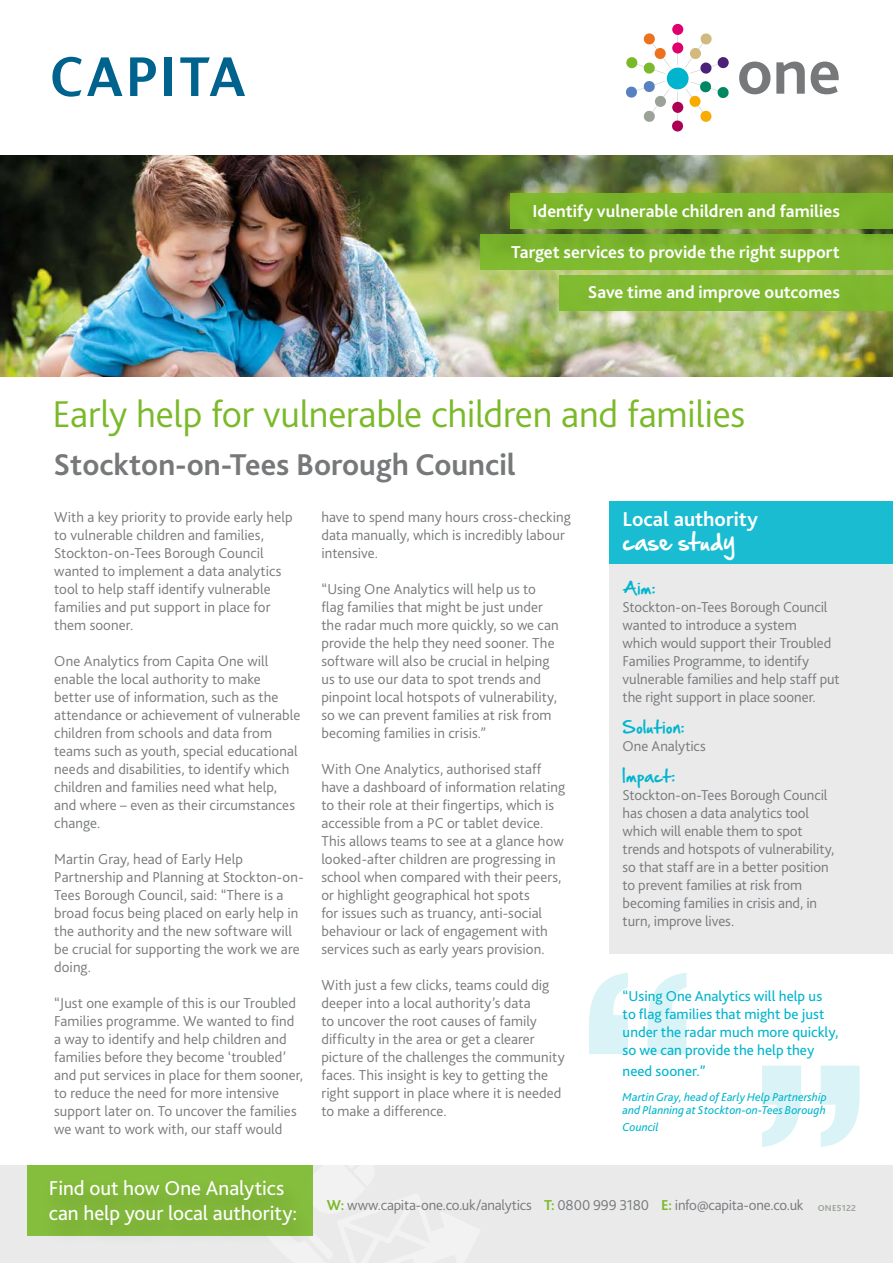
<style>
.page{position:relative;width:893px;height:1263px;background:#fff}
.page>*{position:absolute;margin:0;border:0;box-sizing:border-box;transform-origin:0 0}
.t1{font:700 270px "Lucida Grande";color:#00b5cd}
.t2{font:300 39px "Bliss 2";letter-spacing:-.005em;color:#7ab929}
.t3{font:700 31.5px "Bliss 2";color:#76787a}
.t4{font:21px/25.2px "Bliss 2";letter-spacing:-.005em;color:#fff}
.t5{font:700 21px "Bliss 2";color:#fff}
.t6{font:21px "Hand Of Sean";letter-spacing:-.005em;color:#fff}
.t7{font:700 18px "Bliss 2";color:#fff}
.t8{font:300 15px/18px "Bliss 2";color:#76787a}
.t9{font:15px/18px "Bliss 2";color:#00b5cd}
.t10{font:15px "Hand Of Sean";letter-spacing:.03em;color:#00b5cd}
.t11{font:italic 12px/13.5px "Bliss 2";color:#00b5cd}
.t12{font:700 9px "Bliss 2";letter-spacing:.03em;color:#9ba298}
.s1{font-weight:700;color:#7ab929}
</style>
<div class="page">
<img style="left:0;top:156px;width:893px;height:220px">
<div style="left:0;top:1165px;width:893px;height:98px;background:#eaeaeb"></div>
<div style="left:609px;top:564px;width:284px;height:389px;background:#eaeaeb"></div>
<div style="left:480px;top:234px;width:413px;height:36px;background:#7ab929"></div>
<div style="left:510px;top:193px;width:383px;height:36px;background:#7ab929"></div>
<div style="left:559px;top:275px;width:334px;height:36px;background:#80ba30"></div>
<div style="left:609px;top:502px;width:284px;height:62px;background:#1abcd2"></div>
<div style="left:27px;top:1165px;width:286px;height:70px;background:#85bd3c"></div>
<div style="left:40px;top:1175px;width:277px;height:76px;background:#000;opacity:.25"></div>
<svg style="left:130px;top:57px;width:26px;height:39px"></svg>
<div style="left:165px;top:57px;width:7px;height:39px;background:#00638e"></div>
<svg style="left:52px;top:57px;width:70px;height:40px"></svg>
<svg style="left:180px;top:57px;width:65px;height:39px"></svg>
<svg style="left:739px;top:62px;width:31px;height:32px"></svg>
<svg style="left:776px;top:62px;width:29px;height:32px"></svg>
<svg style="left:811px;top:62px;width:28px;height:32px"></svg>
<div style="left:672px;top:24px;width:11px;height:11px;background:#e0006d;border-radius:50%"></div>
<svg style="left:626px;top:30px;width:103px;height:102px"></svg>
<svg style="left:665px;top:65px;width:26px;height:26px"></svg>
<div style="left:667px;top:68px;width:22px;height:21px;background:#00b4cd;border-radius:11px"></div>
<p class="t7" style="left:532px;top:200px;width:309px">Identify vulnerable children and families</p>
<p class="t7" style="left:511px;top:240px;width:330px">Target services to provide the right support</p>
<p class="t7" style="left:588px;top:281px;width:254px">Save time and improve outcomes</p>
<h2 class="t2" style="left:52px;top:390px;width:694px">Early help for vulnerable children and families</h2>
<h3 class="t3" style="left:53px;top:445px;width:464px">Stockton-on-Tees Borough Council</h3>
<p class="t8" style="left:54px;top:507px;width:240px">With a key priority to provide early help to vulnerable children and families, Stockton-on-Tees Borough Council wanted to implement a data analytics tool to help staff identify vulnerable families and put support in place for them sooner.</p>
<p class="t8" style="left:54px;top:651px;width:248px">One Analytics from Capita One will enable the local authority to make better use of information, such as the attendance or achievement of vulnerable children from schools and data from teams such as youth, special educational needs and disabilities, to identify which children and families need what help, and where – even as their circumstances change.</p>
<p class="t8" style="left:54px;top:849px;width:251px">Martin Gray, head of Early Help Partnership and Planning at Stockton-on-Tees Borough Council, said: “There is a broad focus being placed on early help in the authority and the new software will be crucial for supporting the work we are doing.</p>
<p class="t8" style="left:54px;top:993px;width:250px">“Just one example of this is our Troubled Families programme. We wanted to find a way to identify and help children and families before they become ‘troubled’ and put services in place for them sooner, to reduce the need for more intensive support later on. To uncover the families we want to work with, our staff would</p>
<h3 class="t5" style="left:623px;top:506px;width:137px">Local authority</h3>
<h3 class="t6" style="left:623px;top:523px;width:114px">case study</h3>
<p class="t10" style="left:623px;top:575px;width:34px">Aim:</p>
<p class="t8" style="left:623px;top:598px;width:219px">Stockton-on-Tees Borough Council wanted to introduce a system<br>which would support their Troubled Families Programme, to identify vulnerable families and help staff put the right support in place sooner.</p>
<p class="t10" style="left:623px;top:713px;width:63px">Solution:</p>
<p class="t8" style="left:623px;top:736px;width:85px">One Analytics</p>
<p class="t10" style="left:623px;top:762px;width:54px">Impact:</p>
<p class="t8" style="left:623px;top:785px;width:213px">Stockton-on-Tees Borough Council has chosen a data analytics tool which will enable them to spot trends and hotspots of vulnerability, so that staff are in a better position to prevent families at risk from becoming families in crisis and, in turn, improve lives.</p>
<p class="t8" style="left:321px;top:507px;width:251px">have to spend many hours cross-checking data manually, which is incredibly labour intensive.</p>
<p class="t8" style="left:321px;top:579px;width:239px">“Using One Analytics will help us to flag families that might be just under the radar much more quickly, so we can provide the help they need sooner. The software will also be crucial in helping us to use our data to spot trends and pinpoint local hotspots of vulnerability, so we can prevent families at risk from becoming families in crisis.”</p>
<p class="t8" style="left:321px;top:759px;width:245px">With One Analytics, authorised staff have a dashboard of information relating to their role at their fingertips, which is accessible from a PC or tablet device.<br>This allows teams to see at a glance how looked-after children are progressing in school when compared with their peers, or highlight geographical hot spots<br>for issues such as truancy, anti-social behaviour or lack of engagement with services such as early years provision.</p>
<p class="t8" style="left:321px;top:975px;width:245px">With just a few clicks, teams could dig deeper into a local authority’s data<br>to uncover the root causes of family difficulty in the area or get a clearer picture of the challenges the community faces. This insight is key to getting the right support in place where it is needed to make a difference.</p>
<h1 class="t1" style="left:577px;top:865px;width:124px">“</h1>
<p class="t9" style="left:623px;top:986px;width:217px">“Using One Analytics will help us to flag families that might be just under the radar much more quickly, so we can provide the help they</p>
<p class="t9" style="left:623px;top:1062px;width:84px">need sooner.”</p>
<p class="t11" style="left:623px;top:1090px;width:206px">Martin Gray, head of Early Help Partnership and Planning at Stockton-on-Tees Borough</p>
<h1 class="t1" style="left:872px;top:1254px;width:124px;rotate:-180deg">“</h1>
<p class="t11" style="left:623px;top:1120px;width:38px">Council</p>
<h3 class="t4" style="left:49px;top:1175px;width:250px">Find out how One Analytics can help your local authority:</h3>
<p class="t8" style="left:327px;top:1195px;width:478px"><span class="s1">W:</span> www.capita-one.co.uk/analytics <span class="s1">T:</span> 0800 999 3180 <span class="s1">E:</span> info@capita-one.co.uk</p>
<p class="t12" style="left:818px;top:1202px;width:40px">ONE5122</p>
</div>
